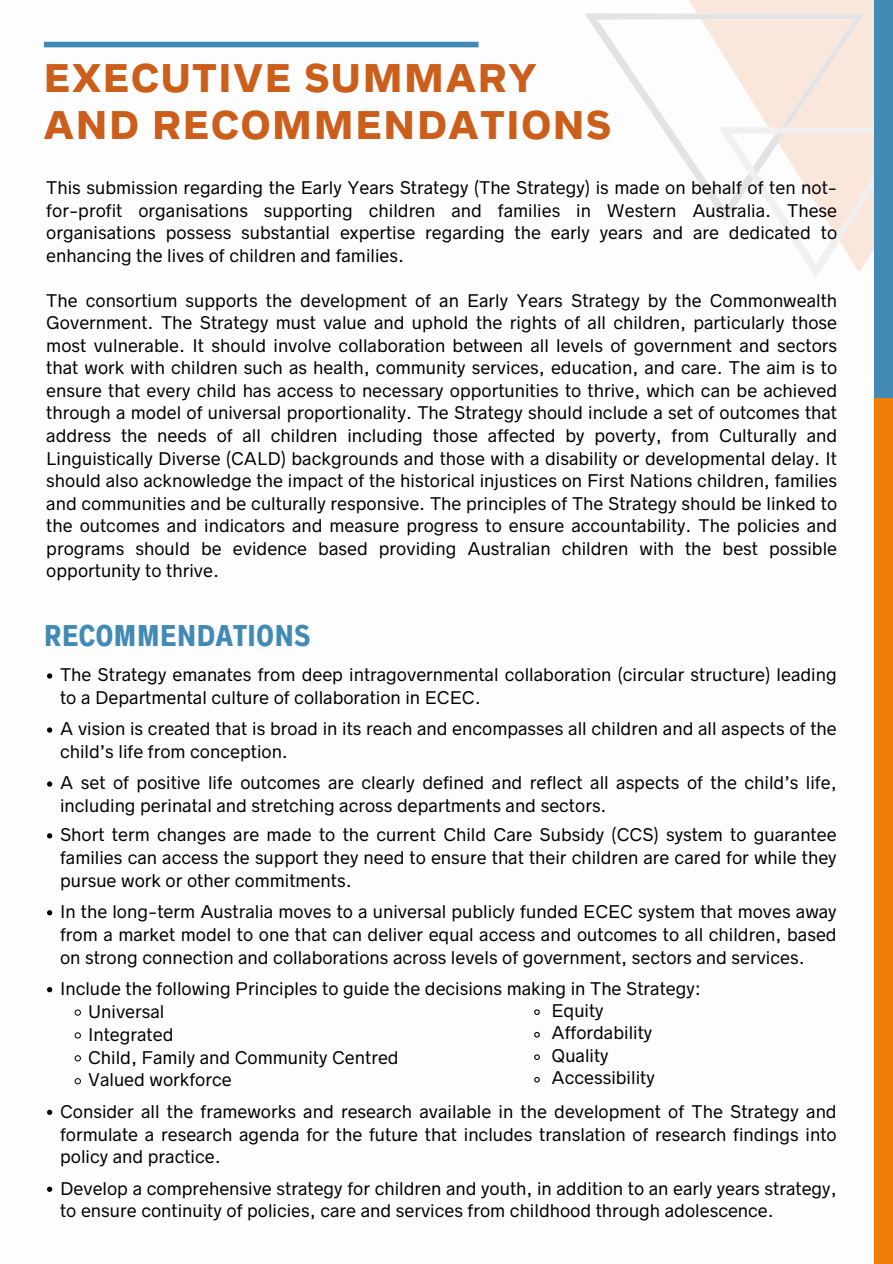
<style>
.page{position:relative;width:893px;height:1264px;background:#fff}
.page>*{position:absolute;margin:0;border:0;box-sizing:border-box;transform-origin:0 0}
.t1{font:800 36px/46.2px "Radnika Next";letter-spacing:.05em;color:#cb5e1a}
.t2{font:700 condensed 27px "Radnika Next";color:#418ab3}
.t3{font:16.5px/22.5px "Radnika Next";color:#000;text-align:justify}
</style>
<div class="page">
<div style="left:873px;top:397px;width:19px;height:866px;background:#ef7f08"></div>
<svg style="left:787px;top:233px;width:86px;height:43px"></svg>
<svg style="left:585px;top:0;width:288px;height:233px"></svg>
<div style="left:873px;top:0;width:19px;height:397px;background:#418ab3"></div>
<div style="left:44px;top:42px;width:434px;height:5px;background:#418ab3"></div>
<svg style="left:47px;top:673px;width:5px;height:5px"></svg>
<svg style="left:47px;top:727px;width:5px;height:5px"></svg>
<svg style="left:47px;top:781px;width:5px;height:5px"></svg>
<svg style="left:47px;top:833px;width:5px;height:5px"></svg>
<svg style="left:47px;top:910px;width:5px;height:5px"></svg>
<svg style="left:47px;top:987px;width:5px;height:5px"></svg>
<svg style="left:75px;top:1009px;width:6px;height:6px"></svg>
<svg style="left:75px;top:1032px;width:6px;height:6px"></svg>
<svg style="left:75px;top:1055px;width:6px;height:6px"></svg>
<svg style="left:75px;top:1078px;width:6px;height:6px"></svg>
<svg style="left:47px;top:1109px;width:5px;height:5px"></svg>
<svg style="left:47px;top:1186px;width:5px;height:5px"></svg>
<svg style="left:534px;top:1009px;width:6px;height:6px"></svg>
<svg style="left:534px;top:1031px;width:6px;height:7px"></svg>
<svg style="left:534px;top:1054px;width:6px;height:6px"></svg>
<svg style="left:534px;top:1076px;width:6px;height:7px"></svg>
<p class="t1" style="left:44px;top:56px;width:568px">EXECUTIVE SUMMARY<br>AND RECOMMENDATIONS</p>
<h1 class="t3" style="left:46px;top:177px;width:792px">This submission regarding the Early Years Strategy (The Strategy) is made on behalf of ten not&shy;for-profit organisations supporting children and families in Western Australia. These organisations possess substantial expertise regarding the early years and are dedicated to enhancing the lives of children and families.</h1>
<p class="t3" style="left:46px;top:289px;width:792px">The consortium supports the development of an Early Years Strategy by the Commonwealth Government. The Strategy must value and uphold the rights of all children, particularly those most vulnerable. It should involve collaboration between all levels of government and sectors that work with children such as health, community services, education, and care. The aim is to ensure that every child has access to necessary opportunities to thrive, which can be achieved through a model of universal proportionality. The Strategy should include a set of outcomes that address the needs of all children including those affected by poverty, from Culturally and Linguistically Diverse (CALD) backgrounds and those with a disability or developmental delay. It should also acknowledge the impact of the historical injustices on First Nations children, families and communities and be culturally responsive. The principles of The Strategy should be linked to the outcomes and indicators and measure progress to ensure accountability. The policies and programs should be evidence based providing Australian children with the best possible opportunity to thrive.</p>
<p class="t2" style="left:44px;top:619px;width:268px">RECOMMENDATIONS</p>
<h2 class="t3" style="left:60px;top:663px;width:778px">The Strategy emanates from deep intragovernmental collaboration (circular structure) leading to a Departmental culture of collaboration in ECEC.</h2>
<p class="t3" style="left:60px;top:717px;width:778px">A vision is created that is broad in its reach and encompasses all children and all aspects of the child’s life from conception.</p>
<p class="t3" style="left:60px;top:771px;width:778px">A set of positive life outcomes are clearly defined and reflect all aspects of the child’s life, including perinatal and stretching across departments and sectors.</p>
<p class="t3" style="left:60px;top:823px;width:778px;line-height:23px">Short term changes are made to the current Child Care Subsidy (CCS) system to guarantee families can access the support they need to ensure that their children are cared for while they pursue work or other commitments.</p>
<p class="t3" style="left:60px;top:900px;width:778px;line-height:23px">In the long-term Australia moves to a universal publicly funded ECEC system that moves away from a market model to one that can deliver equal access and outcomes to all children, based on strong connection and collaborations across levels of government, sectors and services.</p>
<p class="t3" style="left:60px;top:977px;width:642px">Include the following Principles to guide the decisions making in The Strategy:</p>
<p class="t3" style="left:88px;top:1000px;width:78px">Universal</p>
<p class="t3" style="left:88px;top:1023px;width:87px">Integrated</p>
<p class="t3" style="left:88px;top:1046px;width:312px">Child, Family and Community Centred</p>
<p class="t3" style="left:88px;top:1068px;width:145px">Valued workforce</p>
<p class="t3" style="left:60px;top:1099px;width:778px">Consider all the frameworks and research available in the development of The Strategy and formulate a research agenda for the future that includes translation of research findings into policy and practice.</p>
<p class="t3" style="left:60px;top:1176px;width:778px">Develop a comprehensive strategy for children and youth, in addition to an early years strategy, to ensure continuity of policies, care and services from childhood through adolescence.</p>
<p class="t3" style="left:551px;top:999px;width:54px">Equity</p>
<p class="t3" style="left:551px;top:1021px;width:102px">Affordability</p>
<p class="t3" style="left:551px;top:1044px;width:59px">Quality</p>
<p class="t3" style="left:551px;top:1066px;width:105px">Accessibility</p>
</div>
